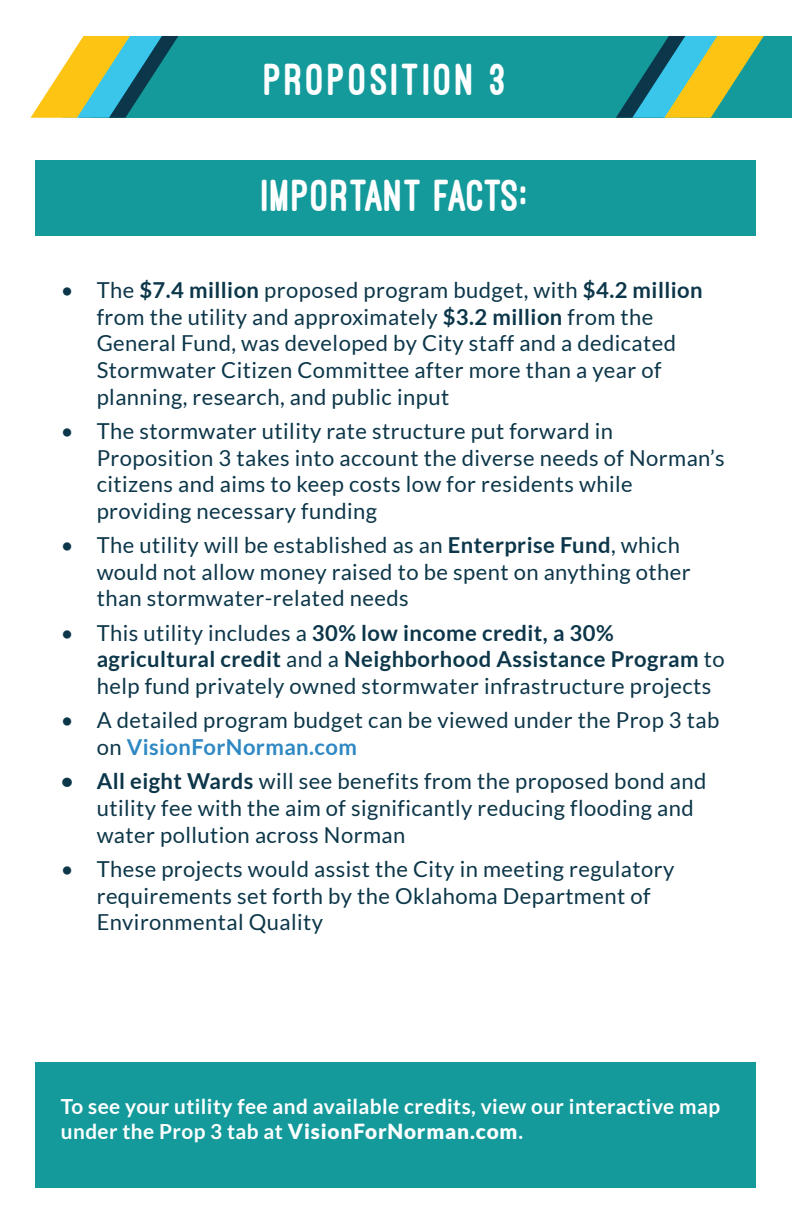
<style>
.page{position:relative;width:792px;height:1224px;background:#fff}
.page>*{position:absolute;margin:0;border:0;box-sizing:border-box;transform-origin:0 0}
.t1{font:800 46.4px "Ostrich Sans";letter-spacing:.02em;color:#fff}
.t2{font:800 46.4px "Ostrich Sans";letter-spacing:.06em;color:#fff}
.t3{font:22px/26.6px "Lato";letter-spacing:.02em;color:#0c3649}
.t4{font:700 20.8px/25px "Lato";letter-spacing:.02em;color:#fff}
.s1{font-weight:700}
.s2{font-weight:700;color:#2e88c3}
.s3{font-weight:900}
</style>
<div class="page">
<div style="left:91px;top:36px;width:701px;height:82px;background:#149a9b"></div>
<svg style="left:31px;top:36px;width:147px;height:82px"></svg>
<svg style="left:616px;top:36px;width:148px;height:82px"></svg>
<div style="left:35px;top:160px;width:720px;height:76px;background:#149a9b"></div>
<div style="left:35px;top:1062px;width:720px;height:126px;background:#149a9b"></div>
<p class="t2" style="left:264px;top:55px;width:244px">PROPOSITION 3</p>
<p class="t1" style="left:262px;top:171px;width:268px">IMPORTANT FACTS:</p>
<p class="t3" style="left:97px;top:277px;width:607px;text-indent:-36px">• The <span class="s1">$7.4 million</span> proposed program budget, with <span class="s1">$4.2 million </span>from the utility and approximately <span class="s1">$3.2 million</span> from the General Fund, was developed by City staff and a dedicated Stormwater Citizen Committee after more than a year of planning, research, and public input</p>
<p class="t3" style="left:97px;top:418px;width:630px;text-indent:-36px">• The stormwater utility rate structure put forward in Proposition 3 takes into account the diverse needs of Norman’s citizens and aims to keep costs low for residents while providing necessary funding</p>
<p class="t3" style="left:97px;top:532px;width:595px;text-indent:-36px">• The utility will be established as an <span class="s1">Enterprise Fund</span>, which would not allow money raised to be spent on anything other than stormwater-related needs</p>
<p class="t3" style="left:97px;top:619px;width:630px;text-indent:-36px">• This utility includes a <span class="s1">30% low income credit, a 30% agricultural credit</span> and a <span class="s1">Neighborhood Assistance Program</span> to help fund privately owned stormwater infrastructure projects</p>
<p class="t3" style="left:97px;top:707px;width:624px;text-indent:-36px">• A detailed program budget can be viewed under the Prop 3 tab on <span class="s2">VisionForNorman.com</span></p>
<p class="t3" style="left:97px;top:768px;width:611px;text-indent:-36px"><span class="s1">• All eight Wards</span> will see benefits from the proposed bond and utility fee with the aim of significantly reducing flooding and water pollution across Norman</p>
<p class="t3" style="left:97px;top:856px;width:579px;text-indent:-36px">• These projects would assist the City in meeting regulatory requirements set forth by the Oklahoma Department of<br>Environmental Quality</p>
<p class="t4" style="left:61px;top:1094px;width:661px">To see your utility fee and available credits, view our interactive map under the Prop 3 tab at <span class="s3">VisionForNorman.com</span>.</p>
</div>
